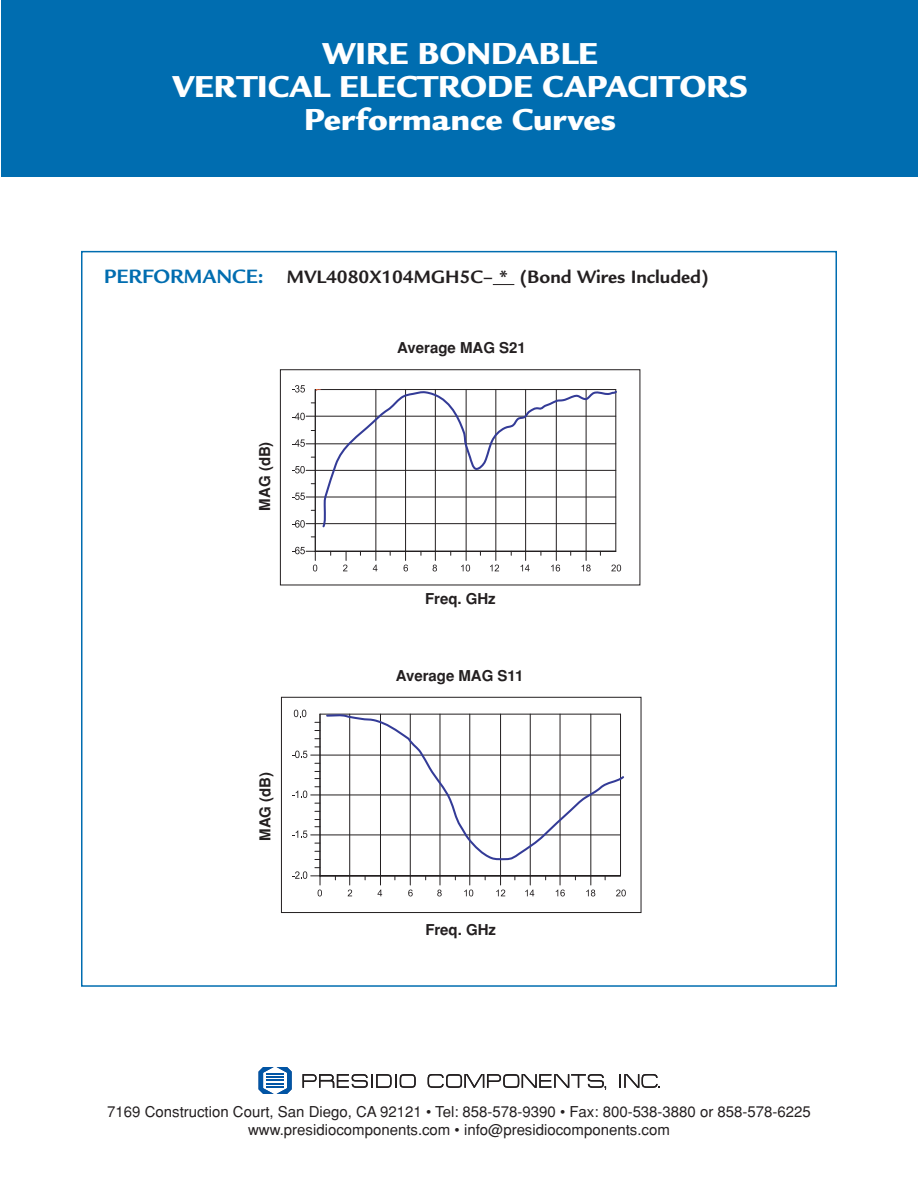
<style>
.page{position:relative;width:918px;height:1188px;background:#fff}
.page>*{position:absolute;margin:0;border:0;box-sizing:border-box;transform-origin:0 0}
.t1{font:900 33px/33px "Legacy Sans";color:#fff;text-align:center}
.t2{font:700 19.5px "Legacy Sans";color:#231f20}
.t3{font:15px/18px "Helvetica";color:#231f20;text-align:center}
.t4{font:700 15px "Helvetica";color:#231f20}
.s1{font-size:21px;color:#006db0}
</style>
<div class="page">
<div style="left:1px;top:0;width:917px;height:176px;background:#006db0"></div>
<svg style="left:303px;top:1074px;width:113px;height:14px"></svg>
<svg style="left:428px;top:1074px;width:178px;height:16px"></svg>
<svg style="left:619px;top:1074px;width:40px;height:14px"></svg>
<svg style="left:259px;top:1067px;width:33px;height:27px"></svg>
<svg style="left:493px;top:284px;width:21px;height:1px"></svg>
<hr style="left:375px;top:390px;width:1px;height:161px;background:#231f20">
<hr style="left:405px;top:390px;width:1px;height:161px;background:#231f20">
<hr style="left:435px;top:390px;width:1px;height:161px;background:#231f20">
<hr style="left:466px;top:390px;width:1px;height:161px;background:#231f20">
<hr style="left:495px;top:390px;width:1px;height:161px;background:#231f20">
<hr style="left:525px;top:390px;width:1px;height:161px;background:#231f20">
<hr style="left:556px;top:390px;width:1px;height:161px;background:#231f20">
<hr style="left:586px;top:390px;width:1px;height:161px;background:#231f20">
<hr style="left:615px;top:390px;width:1px;height:161px;background:#231f20">
<hr style="left:315px;top:551px;width:301px;height:1px;background:#231f20">
<hr style="left:315px;top:390px;width:1px;height:161px;background:#231f20">
<svg style="left:292px;top:547px;width:25px;height:24px"></svg>
<svg style="left:343px;top:552px;width:4px;height:19px"></svg>
<svg style="left:373px;top:552px;width:4px;height:19px"></svg>
<svg style="left:404px;top:552px;width:4px;height:19px"></svg>
<svg style="left:433px;top:552px;width:4px;height:19px"></svg>
<svg style="left:461px;top:552px;width:9px;height:19px"></svg>
<svg style="left:490px;top:552px;width:9px;height:19px"></svg>
<svg style="left:521px;top:552px;width:9px;height:19px"></svg>
<svg style="left:551px;top:552px;width:9px;height:19px"></svg>
<svg style="left:582px;top:552px;width:9px;height:19px"></svg>
<svg style="left:611px;top:565px;width:10px;height:6px"></svg>
<svg style="left:292px;top:385px;width:325px;height:144px"></svg>
<div style="left:280px;top:369px;width:360px;height:216px;border:1px solid #231f20"></div>
<hr style="left:349px;top:714px;width:1px;height:162px;background:#231f20">
<hr style="left:380px;top:714px;width:1px;height:162px;background:#231f20">
<hr style="left:410px;top:714px;width:1px;height:162px;background:#231f20">
<hr style="left:440px;top:714px;width:1px;height:162px;background:#231f20">
<hr style="left:469px;top:714px;width:1px;height:162px;background:#231f20">
<hr style="left:500px;top:714px;width:1px;height:162px;background:#231f20">
<hr style="left:530px;top:714px;width:1px;height:162px;background:#231f20">
<hr style="left:560px;top:714px;width:1px;height:162px;background:#231f20">
<hr style="left:590px;top:714px;width:1px;height:162px;background:#231f20">
<hr style="left:620px;top:714px;width:1px;height:162px;background:#231f20">
<hr style="left:320px;top:875px;width:301px;height:1px;background:#231f20">
<hr style="left:320px;top:835px;width:301px;height:1px;background:#231f20">
<hr style="left:320px;top:795px;width:301px;height:1px;background:#231f20">
<hr style="left:320px;top:755px;width:301px;height:1px;background:#231f20">
<hr style="left:320px;top:714px;width:301px;height:1px;background:#231f20">
<svg style="left:292px;top:826px;width:28px;height:18px"></svg>
<svg style="left:292px;top:786px;width:28px;height:18px"></svg>
<svg style="left:292px;top:747px;width:28px;height:17px"></svg>
<svg style="left:294px;top:710px;width:12px;height:7px"></svg>
<hr style="left:320px;top:714px;width:1px;height:162px;background:#231f20">
<svg style="left:292px;top:867px;width:30px;height:29px"></svg>
<svg style="left:348px;top:876px;width:4px;height:20px"></svg>
<svg style="left:377px;top:876px;width:5px;height:20px"></svg>
<svg style="left:408px;top:876px;width:5px;height:20px"></svg>
<svg style="left:437px;top:876px;width:5px;height:20px"></svg>
<svg style="left:464px;top:876px;width:9px;height:20px"></svg>
<svg style="left:496px;top:876px;width:9px;height:20px"></svg>
<svg style="left:525px;top:876px;width:9px;height:20px"></svg>
<svg style="left:556px;top:876px;width:9px;height:20px"></svg>
<svg style="left:586px;top:876px;width:9px;height:20px"></svg>
<svg style="left:616px;top:890px;width:10px;height:6px"></svg>
<svg style="left:325px;top:714px;width:299px;height:148px"></svg>
<div style="left:281px;top:697px;width:360px;height:216px;border:1px solid #231f20"></div>
<h1 class="t1" style="left:172px;top:40px;width:577px">WIRE BONDABLE<br>VERTICAL ELECTRODE CAPACITORS<br>Performance Curves</h1>
<h2 class="t2" style="left:104px;top:269px;width:606px"><span class="s1">PERFORMANCE:</span> MVL4080X104MGH5C– * (Bond Wires Included)</h2>
<p class="t4" style="left:256px;top:511px;width:71px;rotate:-90deg">MAG (dB)</p>
<p class="t4" style="left:257px;top:841px;width:71px;rotate:-90deg">MAG (dB)</p>
<p class="t4" style="left:397px;top:339px;width:130px">Average MAG S21</p>
<p class="t4" style="left:425px;top:590px;width:72px">Freq. GHz</p>
<p class="t4" style="left:396px;top:667px;width:129px">Average MAG S11</p>
<p class="t4" style="left:425px;top:921px;width:72px">Freq. GHz</p>
<p class="t3" style="left:107px;top:1103px;width:705px">7169 Construction Court, San Diego, CA 92121 • Tel: 858-578-9390 • Fax: 800-538-3880 or 858-578-6225 www.presidiocomponents.com • info@presidiocomponents.com</p>
</div>
